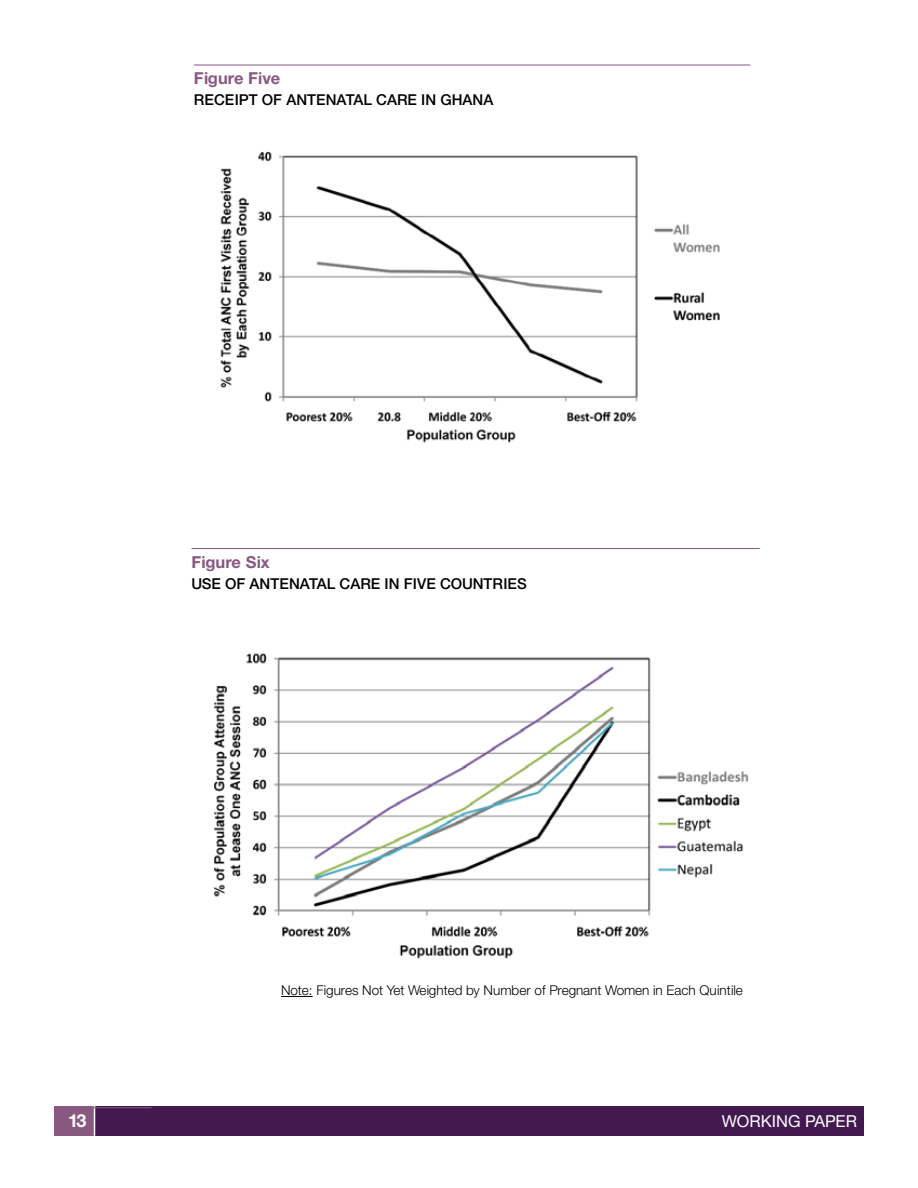
<style>
.page{position:relative;width:918px;height:1188px;background:#fff}
.page>*{position:absolute;margin:0;border:0;box-sizing:border-box;transform-origin:0 0}
.t1{font:700 18px "Helvetica Neue";color:#fff}
.t2{font:700 16.5px "Helvetica Neue";letter-spacing:.005em;color:#895881}
.t3{font:16.5px "Helvetica Neue";color:#fff}
.t4{font:500 15px "Helvetica Neue";color:#000}
.t5{font:300 13.5px "Helvetica Neue";color:#000}
</style>
<div class="page">
<div style="left:95px;top:1106px;width:769px;height:30px;background:#431a50"></div>
<div style="left:54px;top:1106px;width:40px;height:30px;background:#885881"></div>
<hr style="left:68px;top:1107px;width:84px;height:1px;background:#895881">
<img style="left:220px;top:151px;width:500px;height:292px">
<hr style="left:194px;top:65px;width:556px;height:1px;background:#895881">
<img style="left:214px;top:653px;width:535px;height:306px">
<hr style="left:191px;top:548px;width:569px;height:1px;background:#895881">
<hr style="left:281px;top:996px;width:32px;height:1px;background:#000">
<p class="t2" style="left:194px;top:68px;width:88px">Figure Five</p>
<p class="t4" style="left:194px;top:91px;width:301px">RECEIPT OF ANTENATAL CARE IN GHANA</p>
<p class="t2" style="left:191px;top:552px;width:80px">Figure Six</p>
<p class="t4" style="left:191px;top:574px;width:337px">USE OF ANTENATAL CARE IN FIVE COUNTRIES</p>
<p class="t5" style="left:281px;top:982px;width:463px">Note: Figures Not Yet Weighted by Number of Pregnant Women in Each Quintile</p>
<h1 class="t1" style="left:68px;top:1109px;width:20px">13</h1>
<p class="t3" style="left:722px;top:1112px;width:137px">WORKING PAPER</p>
</div>
